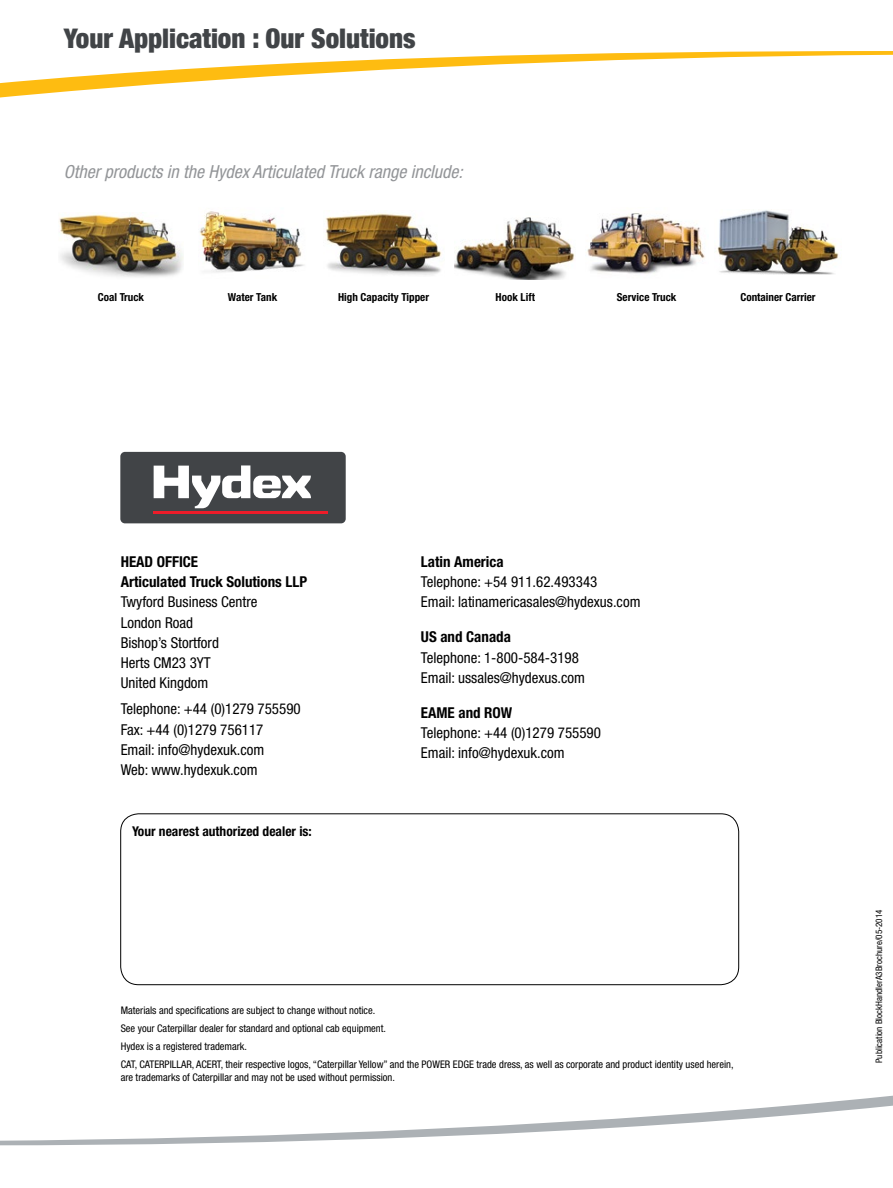
<style>
.page{position:relative;width:893px;height:1188px;background:#fff}
.page>*{position:absolute;margin:0;border:0;box-sizing:border-box;transform-origin:0 0}
.t1{font:900 condensed 27px "Helvetica Neue";color:#414447}
.Specs_text{font:italic condensed 18px "Helvetica Neue LT Std";color:#939598}
.Specs_text-2{font:condensed 15px "Helvetica Neue LT Std";color:#000}
.Specs_text-3{font:700 condensed 15px "Helvetica Neue LT Std";color:#000}
.Specs_text-4{font:700 condensed 13.5px "Helvetica Neue LT Std";color:#000}
.Specs_text-5{font:700 condensed 11.1px "Helvetica Neue LT Std";color:#000}
.Specs_text-6{font:condensed 10.5px/13.5px "Helvetica Neue LT Std";color:#000}
.Specs_text-7{font:condensed 9px "Helvetica Neue LT Std";color:#000}
</style>
<div class="page">
<div style="left:120px;top:452px;width:226px;height:71px;background:#414447;border-radius:5px"></div>
<svg style="left:154px;top:465px;width:157px;height:43px"></svg>
<hr style="left:154px;top:511px;width:174px;height:2px;background:#ed1c29">
<svg style="left:0;top:1096px;width:893px;height:49px"></svg>
<svg style="left:0;top:51px;width:893px;height:47px"></svg>
<div style="left:120px;top:813px;width:619px;height:172px;border:1px solid #000;border-radius:18px"></div>
<img style="left:199px;top:211px;width:105px;height:62px">
<img style="left:587px;top:213px;width:118px;height:61px">
<img style="left:455px;top:217px;width:120px;height:63px">
<img style="left:325px;top:213px;width:117px;height:62px">
<img style="left:59px;top:214px;width:125px;height:63px">
<img style="left:716px;top:210px;width:123px;height:65px">
<p class="t1" style="left:64px;top:16px;width:353px">Your Application : Our Solutions</p>
<p class="Specs_text" style="left:64px;top:161px;width:400px">Other products in the Hydex Articulated Truck range include:</p>
<p class="Specs_text-5" style="left:98px;top:291px;width:48px">Coal Truck</p>
<p class="Specs_text-5" style="left:228px;top:291px;width:51px">Water Tank</p>
<p class="Specs_text-5" style="left:338px;top:291px;width:93px">High Capacity Tipper</p>
<p class="Specs_text-5" style="left:496px;top:291px;width:41px">Hook Lift</p>
<p class="Specs_text-5" style="left:617px;top:291px;width:61px">Service Truck</p>
<p class="Specs_text-5" style="left:740px;top:291px;width:77px">Container Carrier</p>
<p class="Specs_text-3" style="left:121px;top:553px;width:79px">HEAD OFFICE</p>
<p class="Specs_text-3" style="left:121px;top:573px;width:188px">Articulated Truck Solutions LLP</p>
<p class="Specs_text-2" style="left:121px;top:593px;width:138px">Twyford Business Centre</p>
<p class="Specs_text-2" style="left:121px;top:614px;width:74px">London Road</p>
<p class="Specs_text-2" style="left:121px;top:634px;width:100px">Bishop’s Stortford</p>
<p class="Specs_text-2" style="left:121px;top:654px;width:92px">Herts CM23 3YT</p>
<p class="Specs_text-2" style="left:121px;top:674px;width:89px">United Kingdom</p>
<p class="Specs_text-2" style="left:121px;top:700px;width:182px">Telephone: +44 (0)1279 755590</p>
<p class="Specs_text-2" style="left:121px;top:721px;width:144px">Fax: +44 (0)1279 756117</p>
<p class="Specs_text-2" style="left:121px;top:741px;width:145px">Email: info@hydexuk.com</p>
<p class="Specs_text-2" style="left:121px;top:761px;width:138px">Web: www.hydexuk.com</p>
<p class="Specs_text-4" style="left:132px;top:823px;width:181px">Your nearest authorized dealer is:</p>
<p class="Specs_text-3" style="left:421px;top:553px;width:84px">Latin America</p>
<p class="Specs_text-2" style="left:421px;top:573px;width:178px">Telephone: +54 911.62.493343</p>
<p class="Specs_text-2" style="left:421px;top:593px;width:221px">Email: latinamericasales@hydexus.com</p>
<p class="Specs_text-3" style="left:421px;top:628px;width:91px">US and Canada</p>
<p class="Specs_text-2" style="left:421px;top:649px;width:160px">Telephone: 1-800-584-3198</p>
<p class="Specs_text-2" style="left:421px;top:669px;width:166px">Email: ussales@hydexus.com</p>
<p class="Specs_text-3" style="left:421px;top:703px;width:93px">EAME and ROW</p>
<p class="Specs_text-2" style="left:421px;top:724px;width:182px">Telephone: +44 (0)1279 755590</p>
<p class="Specs_text-2" style="left:421px;top:744px;width:145px">Email: info@hydexuk.com</p>
<p class="Specs_text-6" style="left:121px;top:1004px;width:256px">Materials and specifications are subject to change without notice.</p>
<p class="Specs_text-6" style="left:121px;top:1022px;width:267px">See your Caterpillar dealer for standard and optional cab equipment.</p>
<p class="Specs_text-6" style="left:121px;top:1039px;width:128px">Hydex is a registered trademark.</p>
<p class="Specs_text-6" style="left:121px;top:1057px;width:614px">CAT, CATERPILLAR, ACERT, their respective logos, “Caterpillar Yellow” and the POWER EDGE trade dress, as well as corporate and product identity used herein, are trademarks of Caterpillar and may not be used without permission.</p>
<p class="Specs_text-7" style="left:874px;top:1063px;width:155px;rotate:-90deg">Publication BlockHandlerA3Brochure/05-2014</p>
</div>
